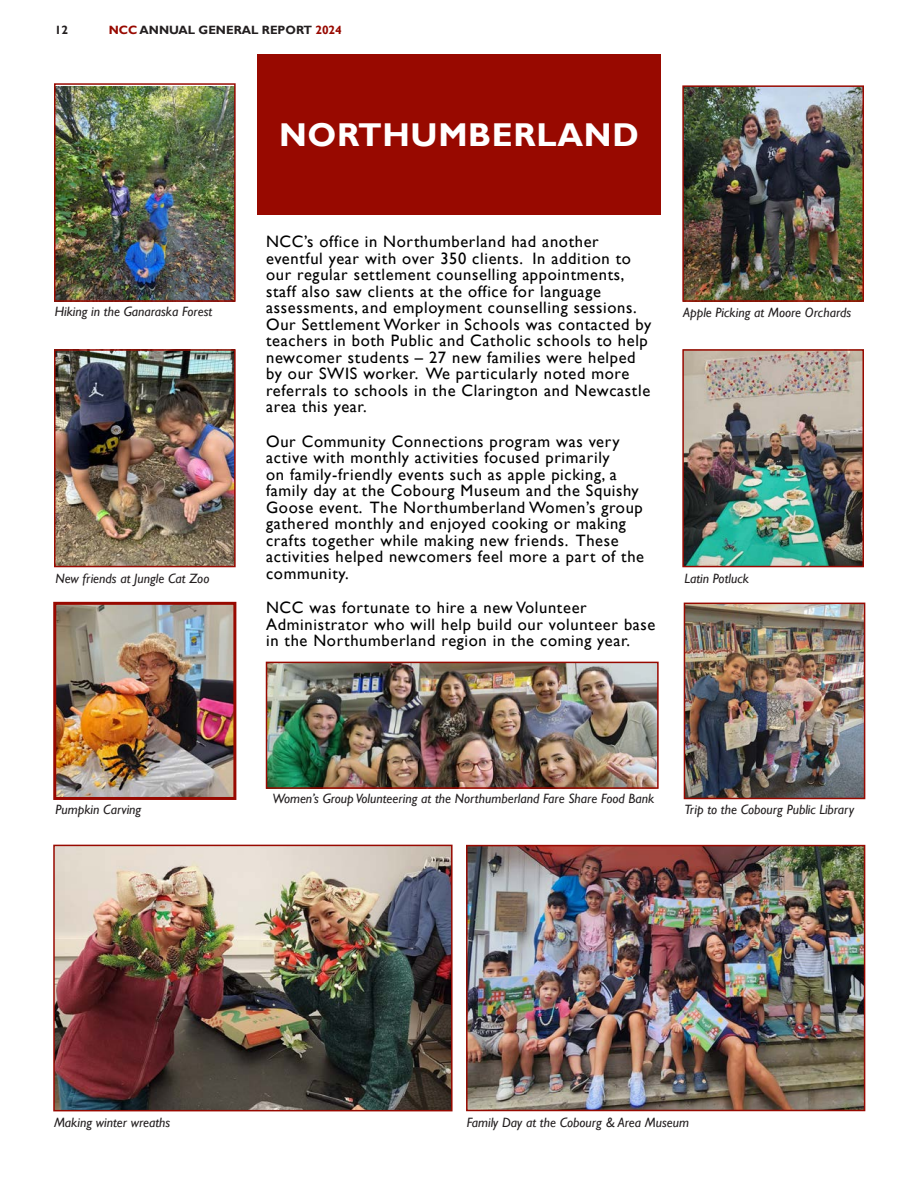
<style>
.page{position:relative;width:918px;height:1188px;background:#fff}
.page>*{position:absolute;margin:0;border:0;box-sizing:border-box;transform-origin:0 0}
.t1{font:700 33px "Gill Sans";letter-spacing:.02em;color:#fff}
.Body_Text{font:16.5px/16.5px "Gill Sans";letter-spacing:.04em;color:#000}
.t2{font:italic 13.5px "Gill Sans";color:#231f20}
.Page_Header{font:700 12px "Gill Sans";color:#231f20}
.s1{color:#980900}
</style>
<div class="page">
<div style="left:257px;top:54px;width:404px;height:161px;background:#980900"></div>
<img style="left:685px;top:88px;width:176px;height:211px">
<div style="left:682px;top:85px;width:182px;height:217px;border:2px solid #980900"></div>
<img style="left:469px;top:848px;width:393px;height:260px">
<div style="left:466px;top:845px;width:399px;height:266px;border:2px solid #980900"></div>
<img style="left:57px;top:86px;width:176px;height:213px">
<div style="left:54px;top:83px;width:182px;height:219px;border:2px solid #980900"></div>
<img style="left:57px;top:352px;width:176px;height:212px">
<div style="left:54px;top:349px;width:182px;height:218px;border:2px solid #980900"></div>
<img style="left:685px;top:352px;width:176px;height:212px">
<div style="left:682px;top:349px;width:182px;height:218px;border:2px solid #980900"></div>
<img style="left:687px;top:606px;width:175px;height:190px">
<div style="left:684px;top:603px;width:181px;height:196px;border:2px solid #980900"></div>
<img style="left:56px;top:848px;width:394px;height:260px">
<div style="left:53px;top:845px;width:400px;height:266px;border:2px solid #980900"></div>
<img style="left:57px;top:606px;width:175px;height:190px">
<div style="left:53px;top:602px;width:183px;height:198px;border:3px solid #980900"></div>
<img style="left:269px;top:665px;width:387px;height:121px">
<div style="left:266px;top:662px;width:393px;height:127px;border:2px solid #980900"></div>
<p class="Page_Header" style="left:55px;top:23px;width:15px">12</p>
<p class="Page_Header" style="left:109px;top:23px;width:235px"><span class="s1">NCC</span> ANNUAL GENERAL REPORT <span class="s1">2024</span></p>
<p class="t1" style="left:279px;top:115px;width:361px">NORTHUMBERLAND</p>
<p class="Body_Text" style="left:266px;top:234px;width:387px">NCC’s office in Northumberland had another eventful year with over 350 clients. In addition to our regular settlement counselling appointments, staff also saw clients at the office for language assessments, and employment counselling sessions.<br>Our Settlement Worker in Schools was contacted by teachers in both Public and Catholic schools to help newcomer students – 27 new families were helped by our SWIS worker. We particularly noted more referrals to schools in the Clarington and Newcastle area this year.</p>
<p class="Body_Text" style="left:266px;top:433px;width:380px">Our Community Connections program was very active with monthly activities focused primarily<br>on family-friendly events such as apple picking, a family day at the Cobourg Museum and the Squishy Goose event. The Northumberland Women’s group gathered monthly and enjoyed cooking or making crafts together while making new friends. These activities helped newcomers feel more a part of the community.</p>
<p class="Body_Text" style="left:266px;top:600px;width:391px">NCC was fortunate to hire a new Volunteer<br>Administrator who will help build our volunteer base in the Northumberland region in the coming year.</p>
<p class="t2" style="left:55px;top:304px;width:159px">Hiking in the Ganaraska Forest</p>
<p class="t2" style="left:683px;top:304px;width:170px">Apple Picking at Moore Orchards</p>
<p class="t2" style="left:55px;top:570px;width:155px">New friends at Jungle Cat Zoo</p>
<p class="t2" style="left:684px;top:570px;width:66px">Latin Potluck</p>
<p class="t2" style="left:273px;top:790px;width:383px">Women’s Group Volunteering at the Northumberland Fare Share Food Bank</p>
<p class="t2" style="left:55px;top:802px;width:87px">Pumpkin Carving</p>
<p class="t2" style="left:684px;top:802px;width:171px">Trip to the Cobourg Public Library</p>
<p class="t2" style="left:54px;top:1114px;width:118px">Making winter wreaths</p>
<p class="t2" style="left:467px;top:1114px;width:224px">Family Day at the Cobourg &amp; Area Museum</p>
</div>
